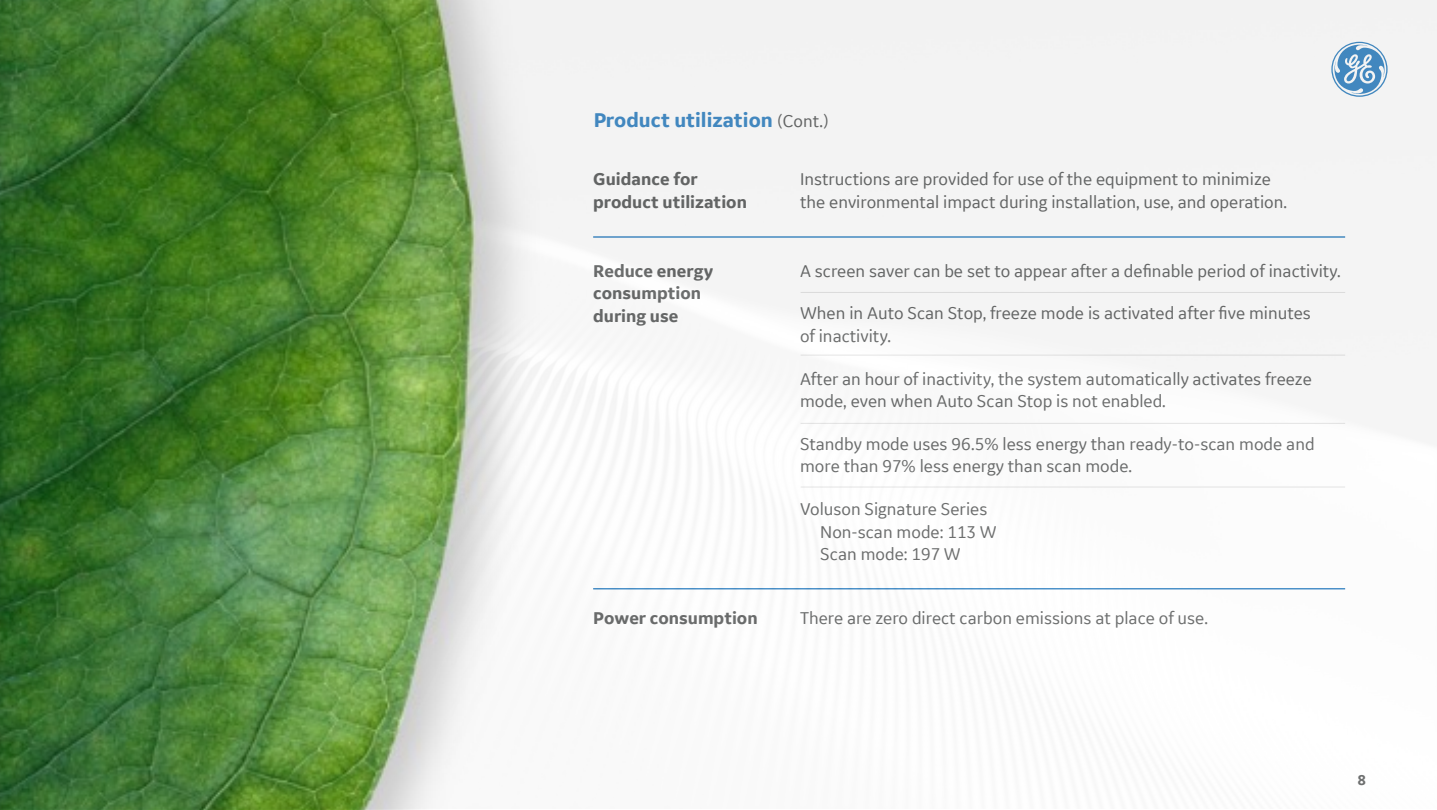
<style>
.page{position:relative;width:1437px;height:810px;background:#fff}
.page>*{position:absolute;margin:0;border:0;box-sizing:border-box;transform-origin:0 0}
.t1{font:700 21px "GE Inspira Sans";color:#1c75bc}
.t2{font:18px/22.5px "GE Inspira Sans";color:#454747}
.t3{font:700 18px/22.5px "GE Inspira Sans";color:#454747}
.t4{font:700 15px "GE Inspira Sans";color:#454747}
.s1{font-weight:400;font-size:18px;color:#454747}
</style>
<div class="page">
<img style="left:539px;top:0;width:897px;height:590px">
<img style="left:0;top:0;width:539px;height:810px">
<p class="t1" style="left:593px;top:107px;width:237px">Product utilization <span class="s1">(Cont.)</span></p>
<p class="t3" style="left:593px;top:168px;width:155px">Guidance for product utilization</p>
<p class="t2" style="left:800px;top:167px;width:488px">Instructions are provided for use of the equipment to minimize the environmental impact during installation, use, and operation.</p>
<p class="t3" style="left:593px;top:259px;width:122px">Reduce energy consumption during use</p>
<p class="t2" style="left:800px;top:259px;width:542px">A screen saver can be set to appear after a definable period of inactivity.</p>
<p class="t2" style="left:800px;top:302px;width:512px">When in Auto Scan Stop, freeze mode is activated after five minutes of inactivity.</p>
<p class="t2" style="left:800px;top:367px;width:513px">After an hour of inactivity, the system automatically activates freeze mode, even when Auto Scan Stop is not enabled.</p>
<p class="t2" style="left:800px;top:432px;width:516px">Standby mode uses 96.5% less energy than ready-to-scan mode and more than 97% less energy than scan mode.</p>
<p class="t2" style="left:820px;top:497px;width:178px;text-indent:-20px">Voluson Signature Series<br>Non-scan mode: 113 W<br>Scan mode: 197 W</p>
<p class="t3" style="left:593px;top:607px;width:166px">Power consumption</p>
<p class="t2" style="left:800px;top:607px;width:409px">There are zero direct carbon emissions at place of use.</p>
<p class="t4" style="left:1357px;top:771px;width:9px">8</p>
</div>
